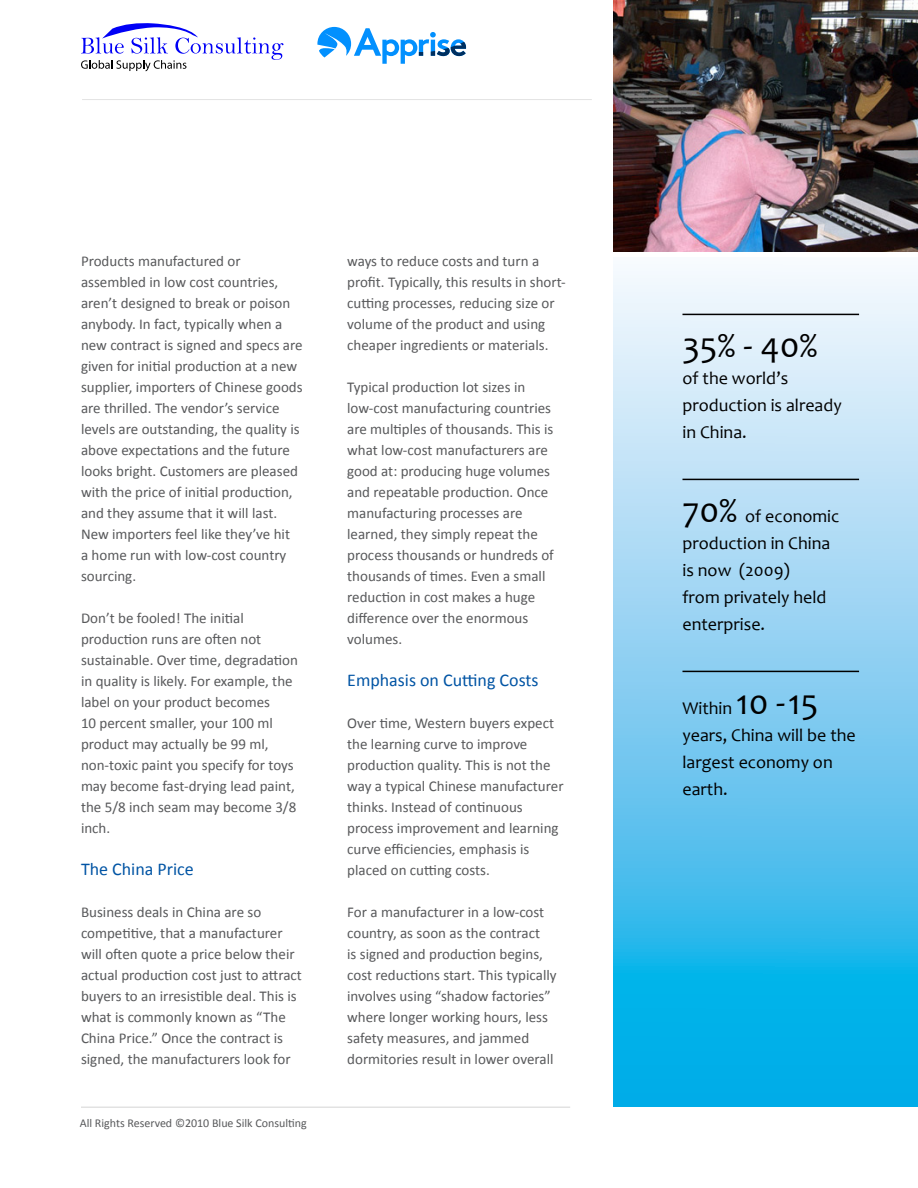
<style>
.page{position:relative;width:918px;height:1188px;background:#fff}
.page>*{position:absolute;margin:0;border:0;box-sizing:border-box;transform-origin:0 0}
.t1{font:36px "Candara";color:#000}
.t2{font:18px/27px "Candara";color:#000}
.t3{font:18px "Calibri";color:#0054a4}
.t4{font:15px/21px "Calibri";color:#58595b}
.t5{font:12px "Calibri";color:#58595b}
.s1{font-size:36px}
</style>
<div class="page">
<svg style="left:81px;top:23px;width:203px;height:48px"></svg>
<svg style="left:317px;top:27px;width:149px;height:37px"></svg>
<hr style="left:82px;top:99px;width:510px;height:1px;background:#000101">
<hr style="left:81px;top:1106px;width:489px;height:2px;background:#000101">
<img style="left:614px;top:0;width:304px;height:252px">
<svg style="left:614px;top:271px;width:304px;height:835px;background:#7ccef1"></svg>
<hr style="left:682px;top:314px;width:177px;height:1px;background:#000">
<hr style="left:682px;top:479px;width:177px;height:1px;background:#000">
<hr style="left:682px;top:671px;width:177px;height:1px;background:#000">
<p class="t4" style="left:81px;top:250px;width:223px">Products manufactured or assembled in low cost countries, aren’t designed to break or poison anybody. In fact, typically when a new contract is signed and specs are given for initial production at a new supplier, importers of Chinese goods are thrilled. The vendor’s service levels are outstanding, the quality is above expectations and the future looks bright. Customers are pleased with the price of initial production, and they assume that it will last.<br>New importers feel like they’ve hit<br>a home run with low-cost country sourcing.</p>
<p class="t4" style="left:81px;top:607px;width:219px">Don’t be fooled! The initial production runs are often not sustainable. Over time, degradation in quality is likely. For example, the label on your product becomes<br>10 percent smaller, your 100 ml product may actually be 99 ml, non-toxic paint you specify for toys may become fast-drying lead paint, the 5/8 inch seam may become 3/8 inch.</p>
<p class="t3" style="left:81px;top:857px;width:114px">The China Price</p>
<p class="t4" style="left:81px;top:901px;width:222px">Business deals in China are so competitive, that a manufacturer will often quote a price below their actual production cost just to attract buyers to an irresistible deal. This is what is commonly known as “The China Price.” Once the contract is signed, the manufacturers look for</p>
<p class="t5" style="left:80px;top:1115px;width:229px">All Rights Reserved ©2010 Blue Silk Consulting</p>
<p class="t4" style="left:347px;top:250px;width:220px">ways to reduce costs and turn a profit. Typically, this results in short&shy;cutting processes, reducing size or volume of the product and using cheaper ingredients or materials.</p>
<p class="t4" style="left:347px;top:376px;width:208px">Typical production lot sizes in low-cost manufacturing countries are multiples of thousands. This is what low-cost manufacturers are good at: producing huge volumes and repeatable production. Once manufacturing processes are learned, they simply repeat the process thousands or hundreds of thousands of times. Even a small reduction in cost makes a huge difference over the enormous volumes.</p>
<p class="t3" style="left:347px;top:667px;width:193px">Emphasis on Cutting Costs</p>
<p class="t4" style="left:347px;top:712px;width:218px">Over time, Western buyers expect the learning curve to improve production quality. This is not the way a typical Chinese manufacturer thinks. Instead of continuous process improvement and learning curve efficiencies, emphasis is placed on cutting costs.</p>
<p class="t4" style="left:347px;top:901px;width:211px">For a manufacturer in a low-cost country, as soon as the contract<br>is signed and production begins, cost reductions start. This typically involves using “shadow factories” where longer working hours, less safety measures, and jammed dormitories result in lower overall</p>
<p class="t1" style="left:682px;top:323px;width:137px">35% - 40%</p>
<p class="t2" style="left:682px;top:365px;width:161px">of the world’s production is already in China.</p>
<p class="t2" style="left:682px;top:503px;width:158px"><span class="s1">70%</span> of economic production in China is now (2009)<br>from privately held enterprise.</p>
<p class="t2" style="left:682px;top:695px;width:137px">Within <span class="s1">10 - 15</span></p>
<p class="t2" style="left:682px;top:722px;width:175px">years, China will be the largest economy on earth.</p>
</div>
